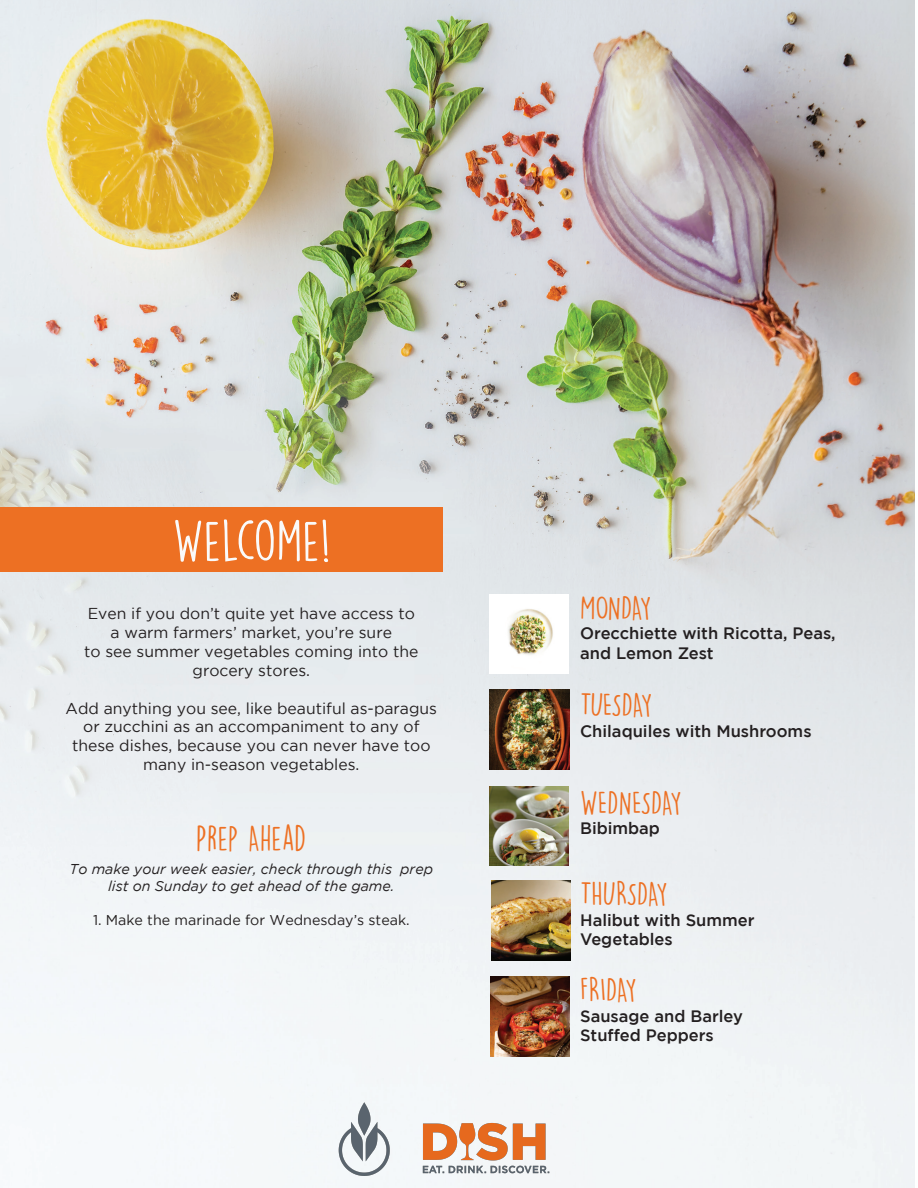
<style>
.page{position:relative;width:918px;height:1188px;background:#fff}
.page>*{position:absolute;margin:0;border:0;box-sizing:border-box;transform-origin:0 0}
.t1{font:52.5px "DK Lemon Yellow Sun";color:#fafafa}
.t2{font:31.5px "DK Lemon Yellow Sun";color:#ed7023}
.t3{font:30px "DK Lemon Yellow Sun";letter-spacing:-.02em;color:#ed7023}
.t4{font:30px "DK Lemon Yellow Sun";color:#ed7023}
.t5{font:30px "DK Lemon Yellow Sun";letter-spacing:-.04em;color:#ed7023}
.t6{font:500 16.5px/19.5px "Gotham";color:#231f20}
.t7{font:15.75px/18.9px "Gotham";color:#231f20;text-align:center}
.t8{font:italic 14.25px/17.1px "Gotham";color:#231f20;text-align:center}
.t9{font:14.25px "Gotham";color:#231f20}
</style>
<div class="page">
<img style="left:0;top:0;width:915px;height:1188px">
<img style="left:490px;top:595px;width:78px;height:79px">
<img style="left:492px;top:880px;width:78px;height:80px">
<img style="left:489px;top:787px;width:80px;height:79px">
<img style="left:490px;top:690px;width:79px;height:79px">
<img style="left:490px;top:977px;width:80px;height:79px">
<div style="left:0;top:508px;width:443px;height:64px;background:#ed7023"></div>
<img style="left:335px;top:1099px;width:219px;height:80px">
<h1 class="t1" style="left:173px;top:509px;width:160px">WELCOME!</h1>
<p class="t7" style="left:84px;top:604px;width:336px">Even if you don’t quite yet have access to a warm farmers’ market, you’re sure<br>to see summer vegetables coming into the grocery stores.</p>
<p class="t7" style="left:66px;top:698px;width:373px">Add anything you see, like beautiful as-paragus or zucchini as an accompaniment to any of these dishes, because you can never have too many in-season vegetables.</p>
<h2 class="t2" style="left:196px;top:819px;width:112px">PREP AHEAD</h2>
<p class="t8" style="left:70px;top:860px;width:365px">To make your week easier, check through this prep list on Sunday to get ahead of the game.</p>
<p class="t9" style="left:93px;top:912px;width:318px">1. Make the marinade for Wednesday’s steak.</p>
<h3 class="t3" style="left:580px;top:589px;width:73px">MONDAY</h3>
<p class="t6" style="left:580px;top:623px;width:257px">Orecchiette with Ricotta, Peas, and Lemon Zest</p>
<h3 class="t5" style="left:580px;top:687px;width:74px">TUESDAY</h3>
<p class="t6" style="left:580px;top:721px;width:233px">Chilaquiles with Mushrooms</p>
<h3 class="t4" style="left:580px;top:784px;width:103px">WEDNESDAY</h3>
<p class="t6" style="left:580px;top:818px;width:81px">Bibimbap</p>
<h3 class="t3" style="left:580px;top:876px;width:89px">THURSDAY</h3>
<p class="t6" style="left:580px;top:910px;width:176px">Halibut with Summer<br>Vegetables</p>
<h3 class="t3" style="left:580px;top:972px;width:58px">FRIDAY</h3>
<p class="t6" style="left:580px;top:1006px;width:164px">Sausage and Barley<br>Stuffed Peppers</p>
</div>
